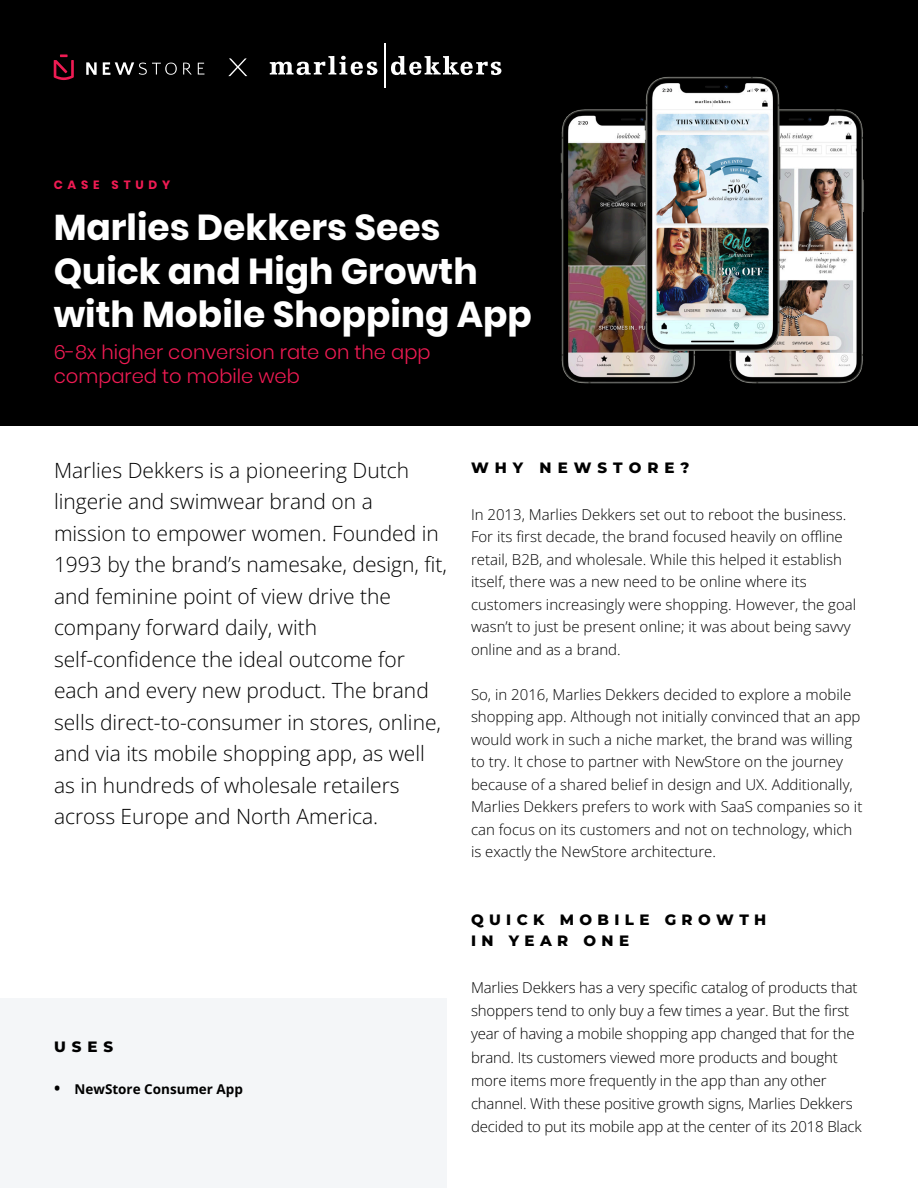
<style>
.page{position:relative;width:918px;height:1188px;background:#fff}
.page>*{position:absolute;margin:0;border:0;box-sizing:border-box;transform-origin:0 0}
.t1{font:700 36px/43.2px "Poppins";color:#fff}
.t2{font:300 21px/31.5px "Open Sans";color:#000}
.t3{font:300 19.5px/23.4px "Poppins";color:#ef1b53}
.t4{font:300 15px/22.5px "Open Sans";color:#000}
.t5{font:800 15px/21px "Montserrat";letter-spacing:.36em;color:#000}
.t6{font:800 15px "Montserrat";letter-spacing:.4em;color:#000}
.t7{font:700 13.5px "Open Sans";color:#000}
.t8{font:700 12px "Poppins";letter-spacing:.4em;color:#ef1b53}
.s1{font-size:16.5px}
</style>
<div class="page">
<div style="left:0;top:0;width:918px;height:426px;background:#000"></div>
<div style="left:0;top:998px;width:447px;height:190px;background:#f4f6f8"></div>
<svg style="left:86px;top:62px;width:11px;height:13px"></svg>
<svg style="left:103px;top:62px;width:74px;height:13px"></svg>
<svg style="left:183px;top:63px;width:9px;height:12px"></svg>
<svg style="left:198px;top:63px;width:6px;height:12px"></svg>
<svg style="left:54px;top:54px;width:20px;height:26px"></svg>
<svg style="left:228px;top:58px;width:19px;height:18px"></svg>
<hr style="left:384px;top:43px;width:1px;height:45px;background:#fff">
<svg style="left:270px;top:56px;width:107px;height:19px"></svg>
<svg style="left:391px;top:56px;width:110px;height:19px"></svg>
<img style="left:560px;top:76px;width:304px;height:308px">
<p class="t8" style="left:54px;top:177px;width:118px">CASE STUDY</p>
<h1 class="t1" style="left:54px;top:206px;width:480px">Marlies Dekkers Sees<br>Quick and High Growth with Mobile Shopping App</h1>
<h3 class="t3" style="left:54px;top:341px;width:378px">6-8x higher conversion rate on the app compared to mobile web</h3>
<p class="t2" style="left:54px;top:454px;width:394px">Marlies Dekkers is a pioneering Dutch lingerie and swimwear brand on a mission to empower women. Founded in 1993 by the brand’s namesake, design, fit, and feminine point of view drive the company forward daily, with self-confidence the ideal outcome for each and every new product. The brand sells direct-to-consumer in stores, online, and via its mobile shopping app, as well as in hundreds of wholesale retailers across Europe and North America.</p>
<p class="t5" style="left:54px;top:1035px;width:61px">USES</p>
<p class="t7" style="left:54px;top:1079px;width:190px"><span class="s1">•</span> NewStore Consumer App</p>
<p class="t6" style="left:471px;top:458px;width:220px">WHY NEWSTORE?</p>
<p class="t4" style="left:471px;top:503px;width:387px">In 2013, Marlies Dekkers set out to reboot the business.<br>For its first decade, the brand focused heavily on offline retail, B2B, and wholesale. While this helped it establish itself, there was a new need to be online where its customers increasingly were shopping. However, the goal wasn’t to just be present online; it was about being savvy online and as a brand.</p>
<p class="t4" style="left:471px;top:683px;width:393px">So, in 2016, Marlies Dekkers decided to explore a mobile shopping app. Although not initially convinced that an app would work in such a niche market, the brand was willing to try. It chose to partner with NewStore on the journey because of a shared belief in design and UX. Additionally, Marlies Dekkers prefers to work with SaaS companies so it can focus on its customers and not on technology, which is exactly the NewStore architecture.</p>
<p class="t5" style="left:471px;top:908px;width:297px">QUICK MOBILE GROWTH<br>IN YEAR ONE</p>
<p class="t4" style="left:471px;top:975px;width:392px;line-height:23.2px">Marlies Dekkers has a very specific catalog of products that shoppers tend to only buy a few times a year. But the first year of having a mobile shopping app changed that for the brand. Its customers viewed more products and bought more items more frequently in the app than any other channel. With these positive growth signs, Marlies Dekkers decided to put its mobile app at the center of its 2018 Black</p>
</div>
